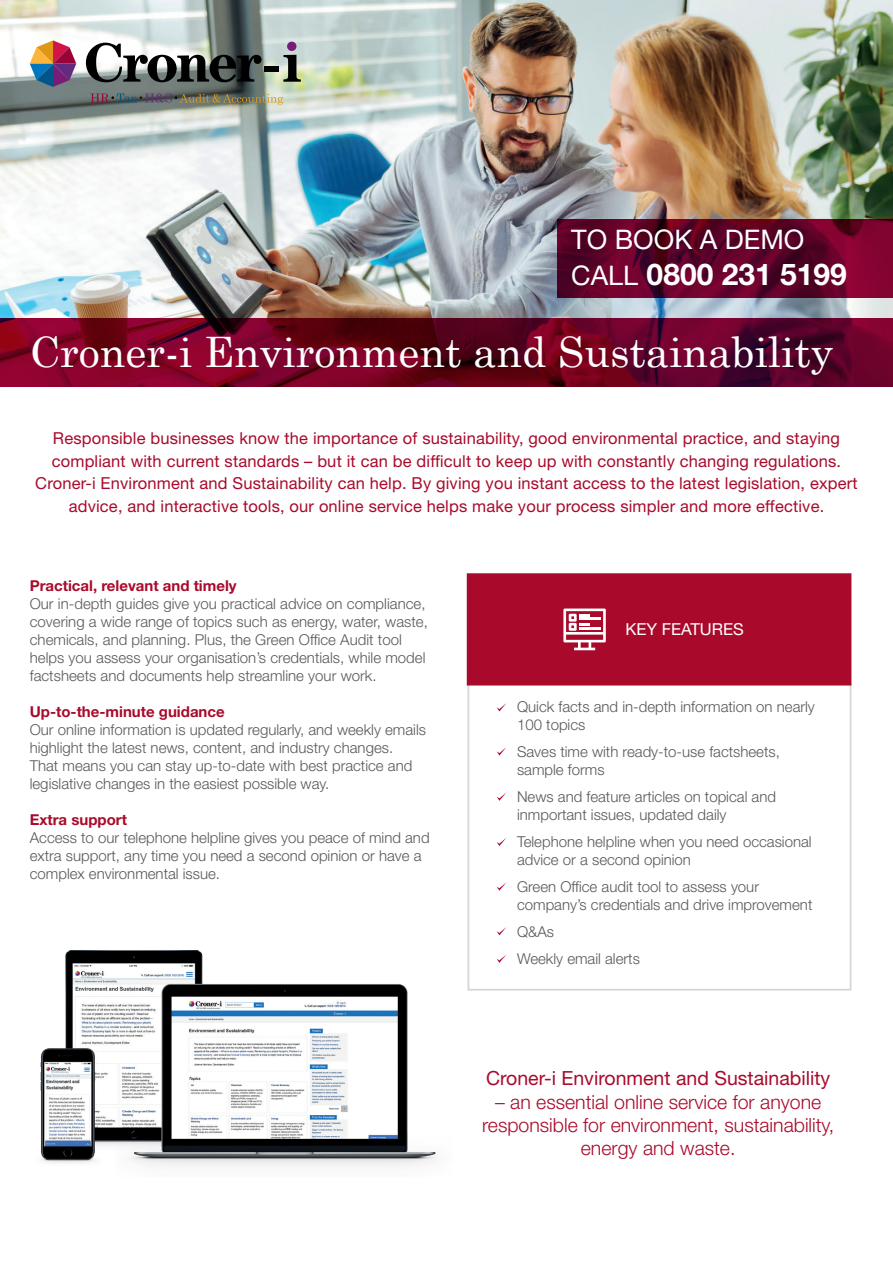
<style>
.page{position:relative;width:893px;height:1263px;background:#fff}
.page>*{position:absolute;margin:0;border:0;box-sizing:border-box;transform-origin:0 0}
.t1{font:42px "Century Schoolbook";color:#fff}
.body_text{font:700 30px "Helvetica Neue LT Std";color:#fff}
.body_text-2{font:27px "Helvetica Neue LT Std";color:#fff}
.body_text-3{font:300 19.5px "Helvetica Neue LT Std";color:#a90a2b}
.body_text-4{font:19.5px "Helvetica Neue LT Std";color:#a90a2b}
.t2{font:16.5px/22.5px "Helvetica Neue LT Std";letter-spacing:.01em;color:#a90a2b;text-align:center}
.t3{font:16.5px "Helvetica Neue LT Std";color:#fff}
.body_text-5{font:300 15px/18px "Helvetica Neue LT Std";color:#57585a}
.body_text-6{font:700 15px "Helvetica Neue LT Std";color:#a90a2b}
.s1{font-weight:400;font-size:27px}
</style>
<div class="page">
<img style="left:40px;top:950px;width:398px;height:216px">
<img style="left:0;top:0;width:893px;height:318px">
<svg style="left:0;top:318px;width:893px;height:69px;background:#6b0223"></svg>
<svg style="left:557px;top:219px;width:336px;height:78px;background:#610228"></svg>
<svg style="left:30px;top:40px;width:46px;height:47px;background:#997583"></svg>
<svg style="left:86px;top:43px;width:176px;height:39px"></svg>
<svg style="left:283px;top:55px;width:18px;height:27px"></svg>
<div style="left:287px;top:42px;width:9px;height:9px;background:#781c78;border-radius:50%"></div>
<div style="left:265px;top:66px;width:14px;height:6px;background:#000"></div>
<svg style="left:91px;top:93px;width:192px;height:12px;background:#716f64"></svg>
<svg style="left:497px;top:703px;width:9px;height:8px"></svg>
<svg style="left:497px;top:747px;width:9px;height:8px"></svg>
<svg style="left:497px;top:793px;width:9px;height:8px"></svg>
<svg style="left:497px;top:838px;width:9px;height:8px"></svg>
<svg style="left:497px;top:883px;width:9px;height:8px"></svg>
<svg style="left:497px;top:927px;width:9px;height:8px"></svg>
<svg style="left:497px;top:955px;width:9px;height:8px"></svg>
<div style="left:467px;top:682px;width:384px;height:308px;border:2px solid #d3d8d6"></div>
<div style="left:467px;top:573px;width:384px;height:112px;background:#a90a2b;border:2px solid #a90a2b"></div>
<svg style="left:563px;top:608px;width:43px;height:42px"></svg>
<hr style="left:579px;top:627px;width:21px;height:2px;background:#fff">
<hr style="left:579px;top:618px;width:21px;height:2px;background:#fff">
<p class="body_text-2" style="left:571px;top:223px;width:235px">TO BOOK A DEMO</p>
<p class="body_text" style="left:571px;top:255px;width:277px"><span class="s1">CALL</span> 0800 231 5199</p>
<p class="t1" style="left:30px;top:316px;width:805px">Croner-i Environment and Sustainability</p>
<p class="t2" style="left:35px;top:427px;width:824px">Responsible businesses know the importance of sustainability, good environmental practice, and staying compliant with current standards – but it can be difficult to keep up with constantly changing regulations.<br>Croner-i Environment and Sustainability can help. By giving you instant access to the latest legislation, expert advice, and interactive tools, our online service helps make your process simpler and more effective.</p>
<p class="body_text-6" style="left:30px;top:577px;width:208px">Practical, relevant and timely</p>
<p class="body_text-5" style="left:30px;top:595px;width:400px">Our in-depth guides give you practical advice on compliance, covering a wide range of topics such as energy, water, waste, chemicals, and planning. Plus, the Green Office Audit tool helps you assess your organisation’s credentials, while model factsheets and documents help streamline your work.</p>
<p class="body_text-6" style="left:30px;top:703px;width:196px">Up-to-the-minute guidance</p>
<p class="body_text-5" style="left:30px;top:721px;width:398px">Our online information is updated regularly, and weekly emails highlight the latest news, content, and industry changes.<br>That means you can stay up-to-date with best practice and legislative changes in the easiest possible way.</p>
<p class="body_text-6" style="left:30px;top:811px;width:99px">Extra support</p>
<p class="body_text-5" style="left:30px;top:829px;width:401px">Access to our telephone helpline gives you peace of mind and extra support, any time you need a second opinion or have a complex environmental issue.</p>
<p class="t3" style="left:625px;top:620px;width:120px">KEY FEATURES</p>
<p class="body_text-5" style="left:517px;top:697px;width:299px">Quick facts and in-depth information on nearly<br>100 topics</p>
<p class="body_text-5" style="left:517px;top:742px;width:264px">Saves time with ready-to-use factsheets, sample forms</p>
<p class="body_text-5" style="left:517px;top:787px;width:260px">News and feature articles on topical and inmportant issues, updated daily</p>
<p class="body_text-5" style="left:517px;top:832px;width:296px">Telephone helpline when you need occasional advice or a second opinion</p>
<p class="body_text-5" style="left:517px;top:877px;width:297px">Green Office audit tool to assess your company’s credentials and drive improvement</p>
<p class="body_text-5" style="left:517px;top:922px;width:38px">Q&amp;As</p>
<p class="body_text-5" style="left:517px;top:949px;width:124px">Weekly email alerts</p>
<p class="body_text-4" style="left:486px;top:1066px;width:346px">Croner-i Environment and Sustainability</p>
<p class="body_text-3" style="left:495px;top:1090px;width:328px">– an essential online service for anyone</p>
<p class="body_text-3" style="left:482px;top:1113px;width:354px">responsible for environment, sustainability,</p>
<p class="body_text-3" style="left:581px;top:1136px;width:156px">energy and waste.</p>
</div>
